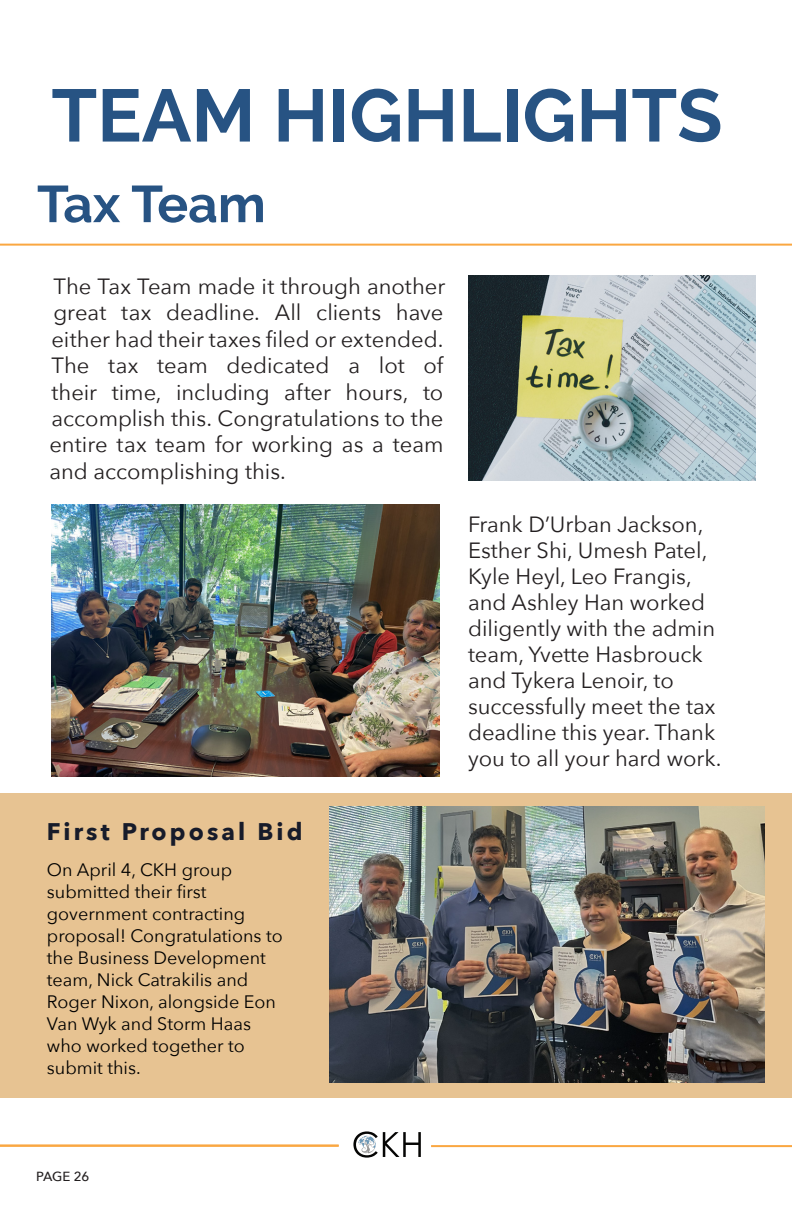
<style>
.page{position:relative;width:792px;height:1224px;background:#fff}
.page>*{position:absolute;margin:0;border:0;box-sizing:border-box;transform-origin:0 0}
.t1{font:700 74px "Raleway";color:#275383}
.t2{font:700 51.6px "Raleway";color:#275383}
.t3{font:700 24px "Avenir Next";letter-spacing:.13em;color:#171b2a}
.t4{font:22px/26px "Avenir Next";color:#231f20;text-align:justify}
.t5{font:18px/22px "Avenir Next";color:#000}
.t6{font:500 13.2px "Avenir Next";letter-spacing:-.01em;color:#231f20}
</style>
<div class="page">
<svg style="left:353px;top:1131px;width:68px;height:27px"></svg>
<hr style="left:431px;top:1145px;width:361px;height:2px;background:#faa741">
<hr style="left:0;top:244px;width:792px;height:2px;background:#faa741">
<div style="left:0;top:793px;width:792px;height:305px;background:#e7c392"></div>
<hr style="left:0;top:1145px;width:339px;height:2px;background:#faa741">
<img style="left:330px;top:807px;width:434px;height:276px">
<img style="left:468px;top:276px;width:288px;height:204px">
<img style="left:52px;top:505px;width:387px;height:271px">
<p class="t1" style="left:51px;top:73px;width:673px">TEAM HIGHLIGHTS</p>
<p class="t2" style="left:37px;top:175px;width:230px">Tax Team</p>
<p class="t4" style="left:49px;top:272px;width:397px">The Tax Team made it through another great tax deadline. All clients have either had their taxes filed or extended.<br>The tax team dedicated a lot of their time, including after hours, to accomplish this. Congratulations to the entire tax team for working as a team and accomplishing this.</p>
<p class="t3" style="left:47px;top:811px;width:257px">First Proposal Bid</p>
<p class="t5" style="left:47px;top:858px;width:237px">On April 4, CKH group submitted their first government contracting proposal! Congratulations to the Business Development team, Nick Catrakilis and<br>Roger Nixon, alongside Eon<br>Van Wyk and Storm Haas who worked together to submit this.</p>
<p class="t4" style="left:468px;top:510px;width:255px;text-align:left">Frank D’Urban Jackson,<br>Esther Shi, Umesh Patel,<br>Kyle Heyl, Leo Frangis, and Ashley Han worked diligently with the admin team, Yvette Hasbrouck and Tykera Lenoir, to successfully meet the tax deadline this year. Thank you to all your hard work.</p>
<p class="t6" style="left:36px;top:1165px;width:55px">PAGE 26</p>
</div>
